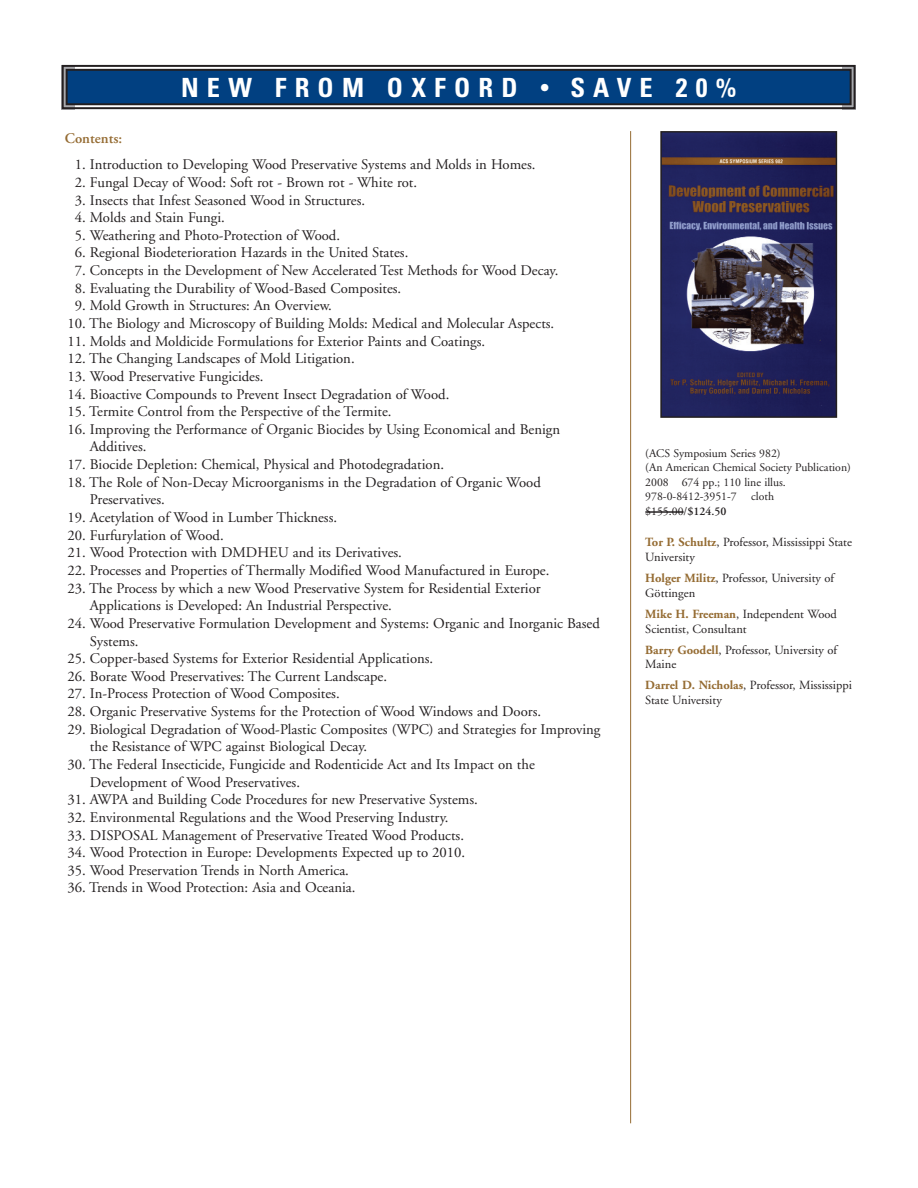
<style>
.page{position:relative;width:918px;height:1188px;background:#fff}
.page>*{position:absolute;margin:0;border:0;box-sizing:border-box;transform-origin:0 0}
.t1{font:700 condensed 26.4px "Univers";letter-spacing:.31em;color:#fff}
.t2{font:14.7px/17.7px "Adobe Garamond";color:#231f20}
.t3{font:600 14.7px "Adobe Garamond";color:#956c33}
.t4{font:12.45px/14.7px "Adobe Garamond";color:#231f20}
.t5{font:11.7px/14.4px "Adobe Garamond";color:#231f20}
.s1{font-size:20.55px}
.s2{font-weight:600}
.s3{font-weight:700;color:#956c33}
</style>
<div class="page">
<hr style="left:630px;top:131px;width:1px;height:992px;background:#956c33">
<svg style="left:61px;top:64px;width:795px;height:46px;background:#27527f"></svg>
<hr style="left:645px;top:511px;width:39px;height:2px;background:#231f20">
<img style="left:662px;top:133px;width:173px;height:283px">
<div style="left:660px;top:131px;width:177px;height:287px;border:1px solid #231f20"></div>
<h1 class="t1" style="left:181px;top:78px;width:557px">NEW FROM OXFORD <span class="s1">•</span> SAVE 20%</h1>
<p class="t3" style="left:65px;top:133px;width:59px">Contents:</p>
<p class="t2" style="left:75px;top:157px;width:462px">1. Introduction to Developing Wood Preservative Systems and Molds in Homes.</p>
<p class="t2" style="left:75px;top:175px;width:344px">2. Fungal Decay of Wood: Soft rot - Brown rot - White rot.</p>
<p class="t2" style="left:75px;top:192px;width:292px">3. Insects that Infest Seasoned Wood in Structures.</p>
<p class="t2" style="left:75px;top:210px;width:151px">4. Molds and Stain Fungi.</p>
<p class="t2" style="left:75px;top:228px;width:267px">5. Weathering and Photo-Protection of Wood.</p>
<p class="t2" style="left:75px;top:245px;width:335px">6. Regional Biodeterioration Hazards in the United States.</p>
<p class="t2" style="left:75px;top:263px;width:485px">7. Concepts in the Development of New Accelerated Test Methods for Wood Decay.</p>
<p class="t2" style="left:75px;top:281px;width:328px">8. Evaluating the Durability of Wood-Based Composites.</p>
<p class="t2" style="left:75px;top:298px;width:259px">9. Mold Growth in Structures: An Overview.</p>
<p class="t2" style="left:68px;top:316px;width:488px">10. The Biology and Microscopy of Building Molds: Medical and Molecular Aspects.</p>
<p class="t2" style="left:68px;top:333px;width:419px">11. Molds and Moldicide Formulations for Exterior Paints and Coatings.</p>
<p class="t2" style="left:68px;top:351px;width:289px">12. The Changing Landscapes of Mold Litigation.</p>
<p class="t2" style="left:68px;top:369px;width:197px">13. Wood Preservative Fungicides.</p>
<p class="t2" style="left:68px;top:386px;width:383px">14. Bioactive Compounds to Prevent Insect Degradation of Wood.</p>
<p class="t2" style="left:68px;top:404px;width:326px">15. Termite Control from the Perspective of the Termite.</p>
<p class="t2" style="left:90px;top:422px;width:472px;text-indent:-22px">16. Improving the Performance of Organic Biocides by Using Economical and Benign<br>Additives.</p>
<p class="t2" style="left:68px;top:457px;width:378px">17. Biocide Depletion: Chemical, Physical and Photodegradation.</p>
<p class="t2" style="left:90px;top:475px;width:452px;text-indent:-22px">18. The Role of Non-Decay Microorganisms in the Degradation of Organic Wood<br>Preservatives.</p>
<p class="t2" style="left:68px;top:510px;width:271px">19. Acetylation of Wood in Lumber Thickness.</p>
<p class="t2" style="left:68px;top:528px;width:158px">20. Furfurylation of Wood.</p>
<p class="t2" style="left:68px;top:545px;width:336px">21. Wood Protection with DMDHEU and its Derivatives.</p>
<p class="t2" style="left:68px;top:563px;width:483px">22. Processes and Properties of Thermally Modified Wood Manufactured in Europe.</p>
<p class="t2" style="left:90px;top:580px;width:452px;text-indent:-22px">23. The Process by which a new Wood Preservative System for Residential Exterior<br>Applications is Developed: An Industrial Perspective.</p>
<p class="t2" style="left:90px;top:616px;width:511px;text-indent:-22px">24. Wood Preservative Formulation Development and Systems: Organic and Inorganic Based<br>Systems.</p>
<p class="t2" style="left:68px;top:651px;width:367px">25. Copper-based Systems for Exterior Residential Applications.</p>
<p class="t2" style="left:68px;top:669px;width:321px">26. Borate Wood Preservatives: The Current Landscape.</p>
<p class="t2" style="left:68px;top:686px;width:274px">27. In-Process Protection of Wood Composites.</p>
<p class="t2" style="left:68px;top:704px;width:475px">28. Organic Preservative Systems for the Protection of Wood Windows and Doors.</p>
<p class="t2" style="left:90px;top:722px;width:512px;text-indent:-22px">29. Biological Degradation of Wood-Plastic Composites (WPC) and Strategies for Improving the Resistance of WPC against Biological Decay.</p>
<p class="t2" style="left:90px;top:757px;width:446px;text-indent:-22px">30. The Federal Insecticide, Fungicide and Rodenticide Act and Its Impact on the<br>Development of Wood Preservatives.</p>
<p class="t2" style="left:68px;top:792px;width:412px">31. AWPA and Building Code Procedures for new Preservative Systems.</p>
<p class="t2" style="left:68px;top:810px;width:383px">32. Environmental Regulations and the Wood Preserving Industry.</p>
<p class="t2" style="left:68px;top:827px;width:398px">33. DISPOSAL Management of Preservative Treated Wood Products.</p>
<p class="t2" style="left:68px;top:845px;width:399px">34. Wood Protection in Europe: Developments Expected up to 2010.</p>
<p class="t2" style="left:68px;top:863px;width:283px">35. Wood Preservation Trends in North America.</p>
<p class="t2" style="left:68px;top:880px;width:289px">36. Trends in Wood Protection: Asia and Oceania.</p>
<p class="t5" style="left:645px;top:447px;width:207px">(ACS Symposium Series 982)<br>(An American Chemical Society Publication)<br>2008 674 pp.; 110 line illus.<br>978-0-8412-3951-7 cloth $155.00/<span class="s2">$124.50</span></p>
<p class="t4" style="left:645px;top:536px;width:208px"><span class="s3">Tor P. Schultz</span>, Professor, Mississippi State<br>University</p>
<p class="t4" style="left:645px;top:572px;width:190px"><span class="s3">Holger Militz</span>, Professor, University of<br>Göttingen</p>
<p class="t4" style="left:645px;top:608px;width:193px"><span class="s3">Mike H. Freeman</span>, Independent Wood<br>Scientist, Consultant</p>
<p class="t4" style="left:645px;top:644px;width:193px"><span class="s3">Barry Goodell</span>, Professor, University of<br>Maine</p>
<p class="t4" style="left:645px;top:679px;width:208px"><span class="s3">Darrel D. Nicholas</span>, Professor, Mississippi<br>State University</p>
</div>
